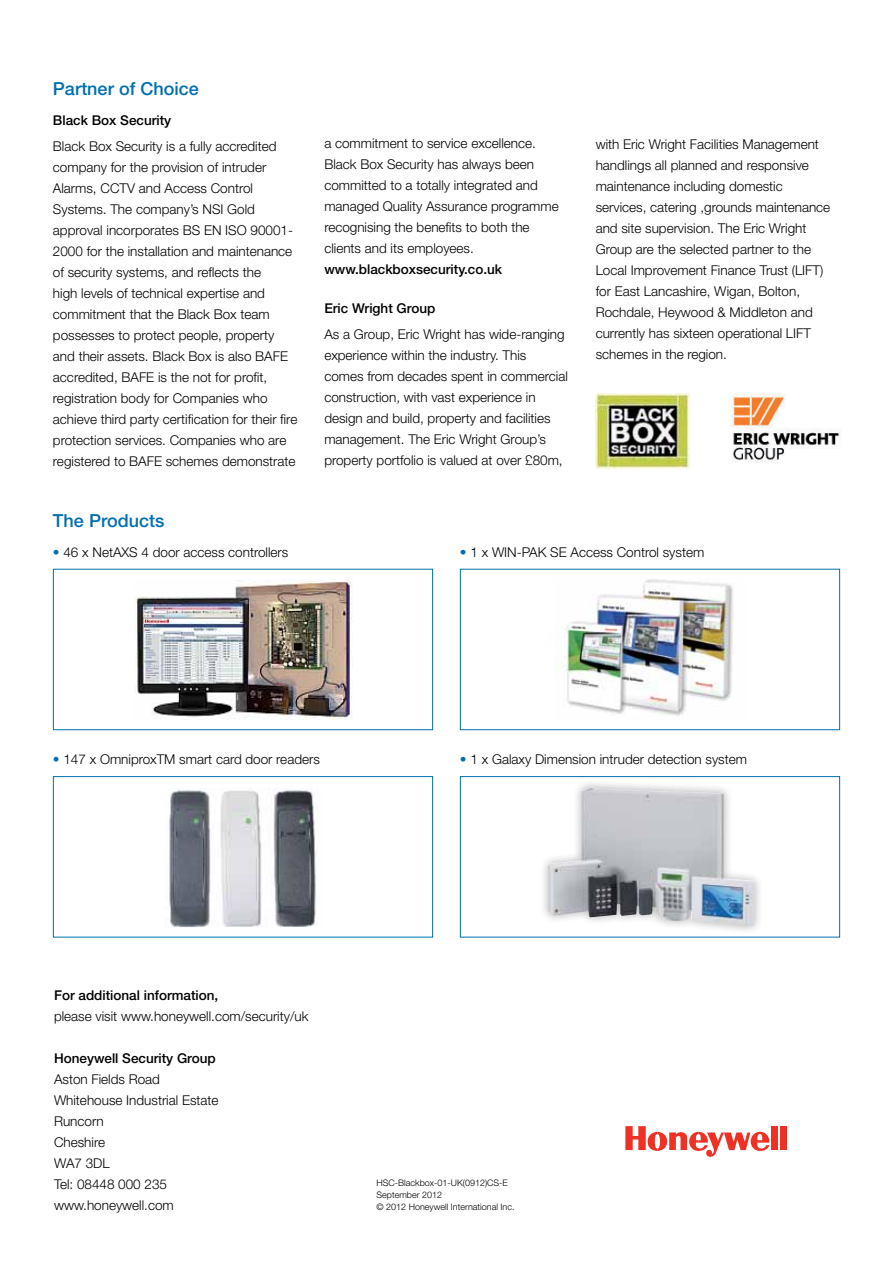
<style>
.page{position:relative;width:893px;height:1263px;background:#fff}
.page>*{position:absolute;margin:0;border:0;box-sizing:border-box;transform-origin:0 0}
.t1{font:500 18px "Helvetica Neue";color:#006faf}
.t2{font:300 13.5px/21px "Helvetica Neue";color:#000}
.t3{font:500 13.5px "Helvetica Neue";color:#000}
.t4{font:300 9px/12px "Helvetica Neue";color:#000}
.s1{color:#006faf}
</style>
<div class="page">
<div style="left:771px;top:1126px;width:7px;height:24px;background:#ee3124"></div>
<div style="left:780px;top:1126px;width:7px;height:24px;background:#ee3124"></div>
<svg style="left:625px;top:1126px;width:144px;height:31px"></svg>
<img style="left:730px;top:393px;width:109px;height:69px">
<img style="left:596px;top:393px;width:93px;height:76px">
<div style="left:53px;top:569px;width:380px;height:161px;border:1px solid #006faf"></div>
<div style="left:460px;top:569px;width:380px;height:161px;border:1px solid #006faf"></div>
<div style="left:53px;top:776px;width:380px;height:161px;border:1px solid #006faf"></div>
<div style="left:460px;top:776px;width:380px;height:161px;border:1px solid #006faf"></div>
<img style="left:134px;top:580px;width:218px;height:139px">
<img style="left:169px;top:788px;width:148px;height:139px">
<div style="left:538px;top:778px;width:225px;height:156px;background:#000;opacity:.3"></div>
<img style="left:548px;top:788px;width:43px;height:128px">
<img style="left:554px;top:579px;width:179px;height:137px">
<h1 class="t1" style="left:53px;top:78px;width:147px">Partner of Choice</h1>
<p class="t3" style="left:53px;top:112px;width:120px">Black Box Security</p>
<p class="t2" style="left:53px;top:135px;width:246px">Black Box Security is a fully accredited company for the provision of intruder Alarms, CCTV and Access Control Systems. The company’s NSI Gold approval incorporates BS EN ISO 90001- 2000 for the installation and maintenance of security systems, and reflects the<br>high levels of technical expertise and commitment that the Black Box team possesses to protect people, property and their assets. Black Box is also BAFE accredited, BAFE is the not for profit, registration body for Companies who achieve third party certification for their fire protection services. Companies who are registered to BAFE schemes demonstrate</p>
<p class="t2" style="left:324px;top:133px;width:236px">a commitment to service excellence.<br>Black Box Security has always been committed to a totally integrated and managed Quality Assurance programme recognising the benefits to both the clients and its employees.</p>
<p class="t3" style="left:324px;top:262px;width:179px">www.blackboxsecurity.co.uk</p>
<p class="t3" style="left:324px;top:301px;width:113px">Eric Wright Group</p>
<p class="t2" style="left:324px;top:323px;width:245px">As a Group, Eric Wright has wide-ranging experience within the industry. This comes from decades spent in commercial construction, with vast experience in design and build, property and facilities management. The Eric Wright Group’s property portfolio is valued at over £80m,</p>
<p class="t2" style="left:596px;top:134px;width:236px">with Eric Wright Facilities Management handlings all planned and responsive maintenance including domestic services, catering ,grounds maintenance and site supervision. The Eric Wright Group are the selected partner to the Local Improvement Finance Trust (LIFT) for East Lancashire, Wigan, Bolton, Rochdale, Heywood &amp; Middleton and currently has sixteen operational LIFT schemes in the region.</p>
<h1 class="t1" style="left:53px;top:510px;width:113px">The Products</h1>
<p class="t2" style="left:53px;top:541px;width:237px"><span class="s1">•</span> 46 x NetAXS 4 door access controllers</p>
<p class="t2" style="left:460px;top:541px;width:246px"><span class="s1">•</span> 1 x WIN-PAK SE Access Control system</p>
<p class="t2" style="left:53px;top:748px;width:268px"><span class="s1">•</span> 147 x OmniproxTM smart card door readers</p>
<p class="t2" style="left:460px;top:748px;width:289px"><span class="s1">•</span> 1 x Galaxy Dimension intruder detection system</p>
<p class="t3" style="left:54px;top:987px;width:166px">For additional information,</p>
<p class="t2" style="left:54px;top:1005px;width:256px">please visit www.honeywell.com/security/uk</p>
<p class="t3" style="left:54px;top:1050px;width:163px">Honeywell Security Group</p>
<p class="t2" style="left:54px;top:1068px;width:166px">Aston Fields Road<br>Whitehouse Industrial Estate<br>Runcorn<br>Cheshire<br>WA7 3DL<br>Tel: 08448 000 235 www.honeywell.com</p>
<p class="t4" style="left:377px;top:1176px;width:140px">HSC-Blackbox-01-UK(0912)CS-E<br>September 2012<br>© 2012 Honeywell International Inc.</p>
</div>
